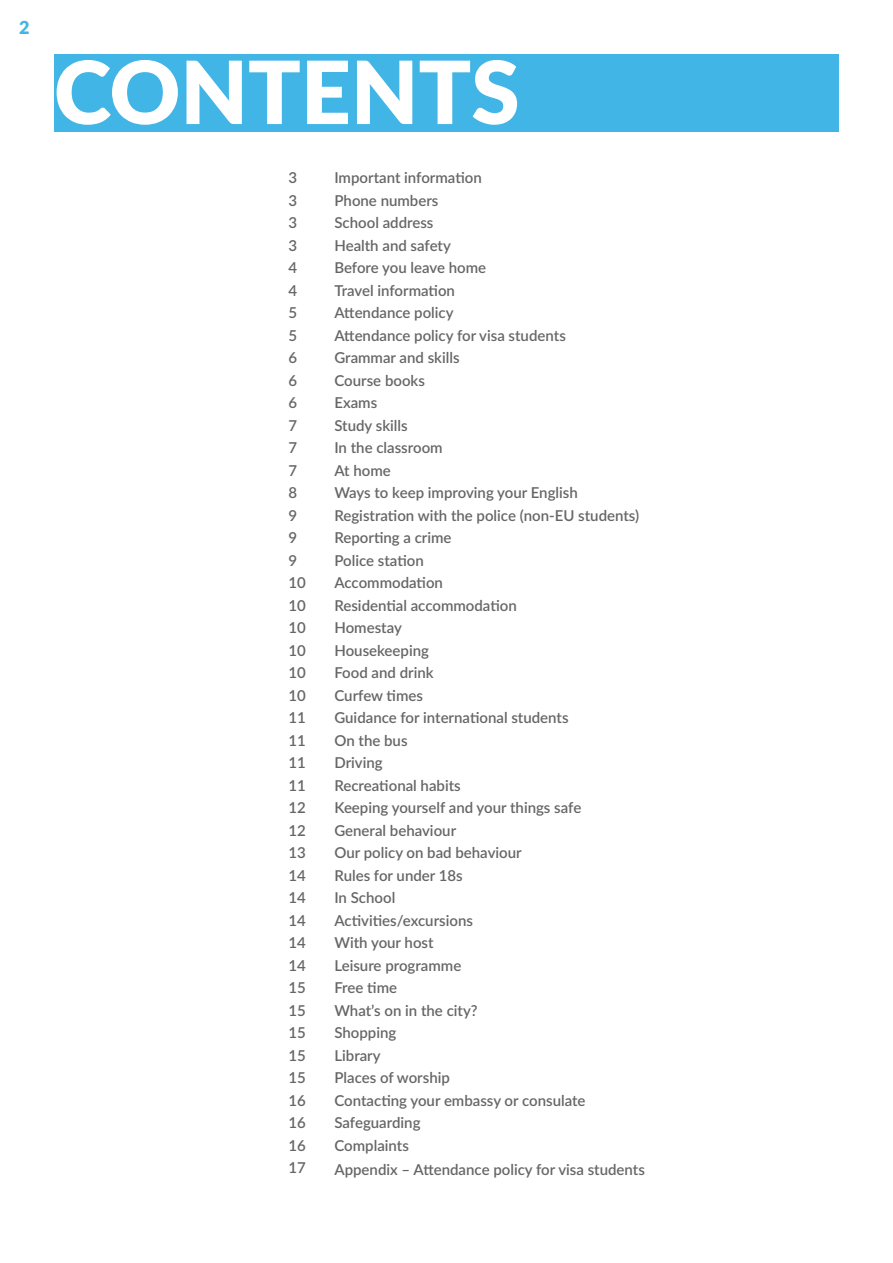
<style>
.page{position:relative;width:893px;height:1263px;background:#fff}
.page>*{position:absolute;margin:0;border:0;box-sizing:border-box;transform-origin:0 0}
.t1{font:900 87px "Lato";color:#fff}
.t2{font:900 18px "Lato";color:#41b6e6}
.t3{font:600 15px/22.5px "Lato";color:#666}
</style>
<div class="page">
<div style="left:54px;top:54px;width:785px;height:78px;background:#41b6e6"></div>
<p class="t2" style="left:19px;top:19px;width:12px">2</p>
<h1 class="t1" style="left:54px;top:55px;width:467px">CONTENTS</h1>
<p class="t3" style="left:288px;top:168px;width:19px">3<br>3<br>3<br>3<br>4<br>4<br>5<br>5<br>6<br>6<br>6<br>7<br>7<br>7<br>8<br>9<br>9<br>9<br>10<br>10<br>10<br>10<br>10<br>10<br>11<br>11<br>11<br>11<br>12<br>12<br>13<br>14<br>14<br>14<br>14<br>14<br>15<br>15<br>15<br>15<br>15<br>16<br>16<br>16<br>17</p>
<p class="t3" style="left:334px;top:166px;width:306px">Important information<br>Phone numbers<br>School address<br>Health and safety<br>Before you leave home<br>Travel information<br>Attendance policy<br>Attendance policy for visa students<br>Grammar and skills<br>Course books<br>Exams<br>Study skills<br>In the classroom<br>At home<br>Ways to keep improving your English<br>Registration with the police (non-EU students)<br>Reporting a crime<br>Police station<br>Accommodation<br>Residential accommodation<br>Homestay<br>Housekeeping<br>Food and drink<br>Curfew times<br>Guidance for international students<br>On the bus<br>Driving<br>Recreational habits<br>Keeping yourself and your things safe<br>General behaviour<br>Our policy on bad behaviour<br>Rules for under 18s<br>In School<br>Activities/excursions<br>With your host<br>Leisure programme<br>Free time<br>What’s on in the city?<br>Shopping<br>Library<br>Places of worship<br>Contacting your embassy or consulate<br>Safeguarding<br>Complaints</p>
<p class="t3" style="left:334px;top:1159px;width:312px">Appendix – Attendance policy for visa students</p>
</div>
